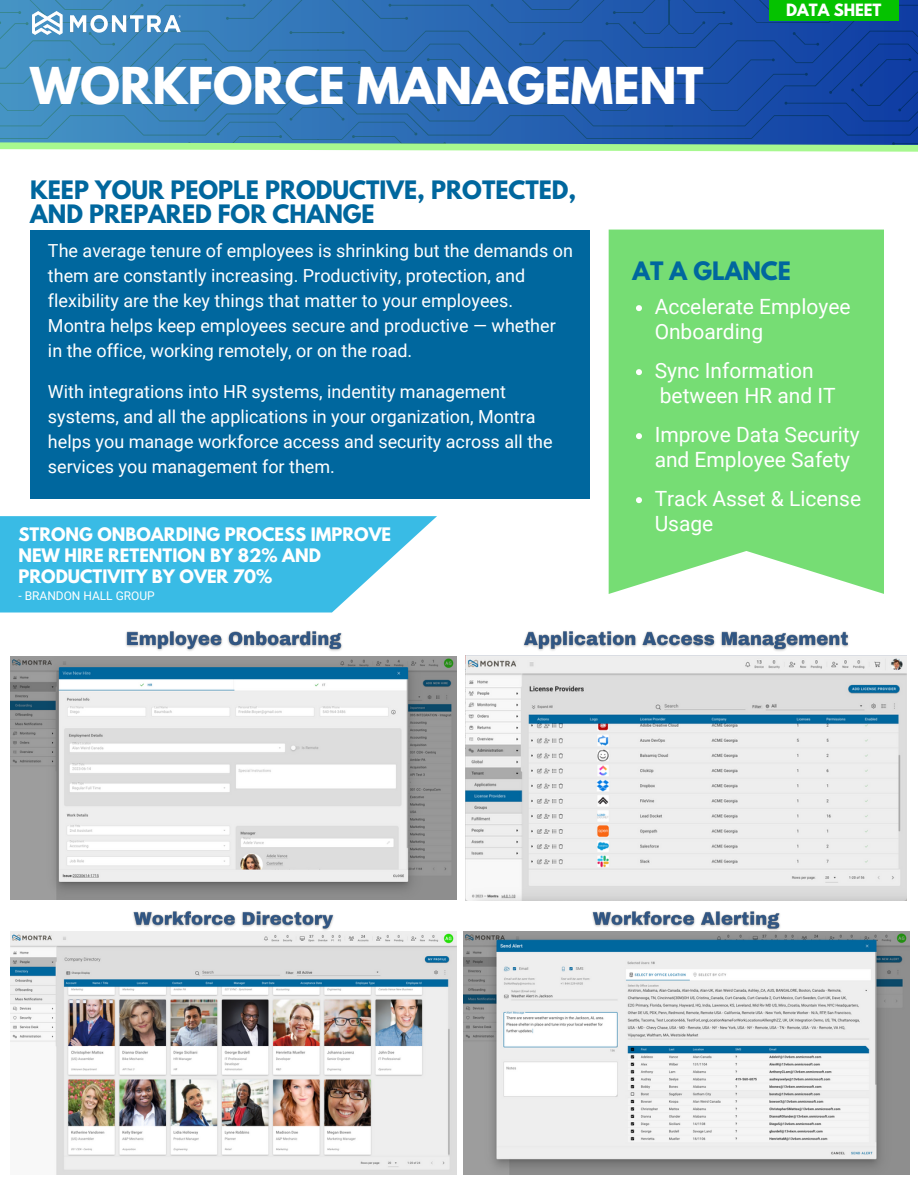
<style>
.page{position:relative;width:918px;height:1188px;background:#fff}
.page>*{position:absolute;margin:0;border:0;box-sizing:border-box;transform-origin:0 0}
.t1{font:700 45px "League Spartan";color:#fff}
.t2{font:700 22.5px/23.7px "League Spartan";color:#00679e}
.t3{font:21px/25px "Roboto";color:#fff}
.t4{font:18px/25px "Roboto";color:#fff}
.t5{font:700 16.5px "League Spartan";color:#fff}
.t6{font:700 15px "League Spartan";color:#fff}
.t7{font:12px "Roboto";color:#fff}
</style>
<div class="page">
<svg style="left:0;top:0;width:918px;height:152px;background:#316faf"></svg>
<div style="left:769px;top:0;width:129px;height:21px;background:#05c200"></div>
<div style="left:30px;top:230px;width:560px;height:268px;background:#00679e"></div>
<div style="left:609px;top:230px;width:275px;height:364px;background:#76dd74"></div>
<img style="left:32px;top:12px;width:149px;height:22px">
<img style="left:11px;top:931px;width:445px;height:243px">
<img style="left:11px;top:656px;width:445px;height:243px">
<img style="left:464px;top:931px;width:445px;height:243px">
<img style="left:466px;top:656px;width:441px;height:244px">
<svg style="left:0;top:516px;width:437px;height:97px;background:#51c3e8"></svg>
<svg style="left:636px;top:305px;width:6px;height:6px"></svg>
<svg style="left:636px;top:369px;width:6px;height:6px"></svg>
<svg style="left:636px;top:433px;width:6px;height:6px"></svg>
<svg style="left:636px;top:497px;width:6px;height:6px"></svg>
<img style="left:126px;top:631px;width:216px;height:20px">
<img style="left:130px;top:911px;width:208px;height:24px">
<img style="left:523px;top:631px;width:326px;height:20px">
<img style="left:589px;top:911px;width:195px;height:24px">
<p class="t1" style="left:30px;top:64px;width:675px">WORKFORCE MANAGEMENT</p>
<p class="t2" style="left:30px;top:181px;width:548px">KEEP YOUR PEOPLE PRODUCTIVE, PROTECTED,<br>AND PREPARED FOR CHANGE</p>
<p class="t6" style="left:786px;top:3px;width:97px">DATA SHEET</p>
<p class="t4" style="left:48px;top:238px;width:526px">The average tenure of employees is shrinking but the demands on them are constantly increasing. Productivity, protection, and flexibility are the key things that matter to your employees.<br>Montra helps keep employees secure and productive — whether in the office, working remotely, or on the road.</p>
<p class="t4" style="left:48px;top:379px;width:506px">With integrations into HR systems, indentity management systems, and all the applications in your organization, Montra helps you manage workforce access and security across all the services you management for them.</p>
<p class="t5" style="left:18px;top:526px;width:374px">STRONG ONBOARDING PROCESS IMPROVE</p>
<p class="t5" style="left:18px;top:547px;width:304px">NEW HIRE RETENTION BY 82% AND</p>
<p class="t5" style="left:18px;top:568px;width:256px">PRODUCTIVITY BY OVER 70%</p>
<p class="t7" style="left:18px;top:589px;width:138px">- BRANDON HALL GROUP</p>
<p class="t2" style="left:632px;top:262px;width:160px">AT A GLANCE</p>
<p class="t3" style="left:655px;top:294px;width:197px">Accelerate Employee<br>Onboarding</p>
<p class="t3" style="left:655px;top:358px;width:182px">Sync Information between HR and IT</p>
<p class="t3" style="left:655px;top:422px;width:207px">Improve Data Security and Employee Safety</p>
<p class="t3" style="left:655px;top:486px;width:208px">Track Asset &amp; License<br>Usage</p>
</div>
